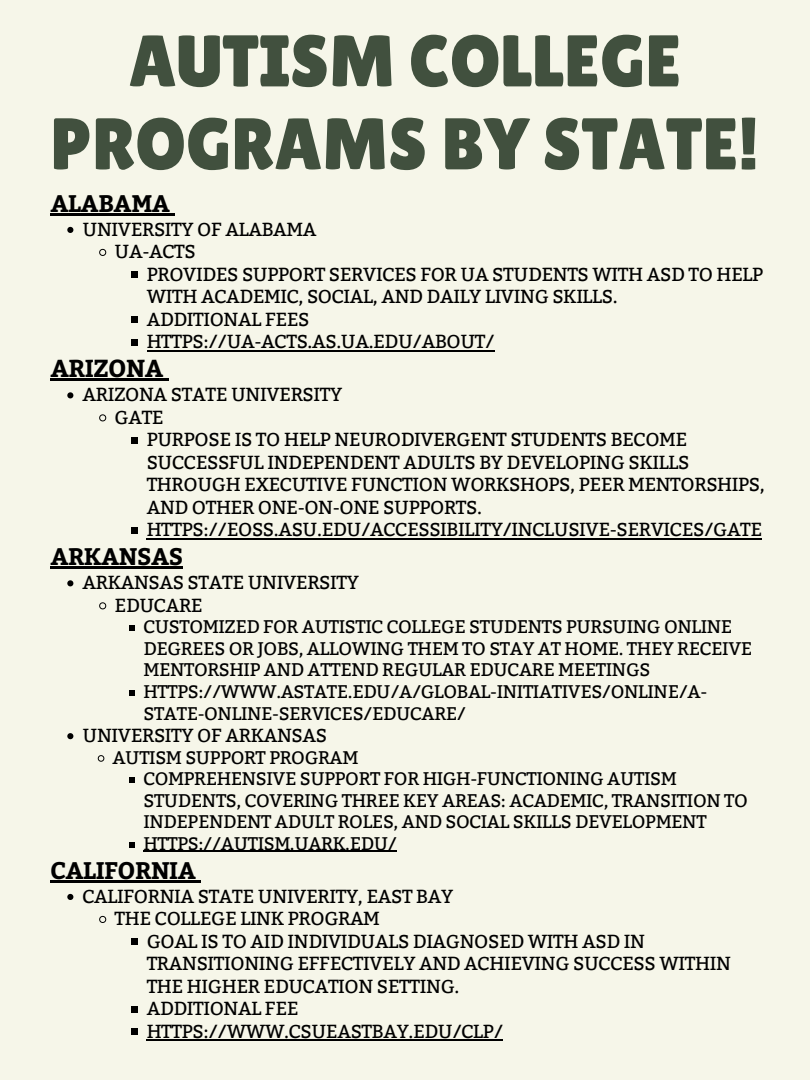
<style>
.page{position:relative;width:810px;height:1080px;background:#f6f6e9}
.page>*{position:absolute;margin:0;border:0;box-sizing:border-box;transform-origin:0 0}
.t1{font:72.94px/83px "Lilita One";color:#41503e;text-align:center}
.t2{font:700 24.5px "Bitter";letter-spacing:-.02em;color:#000}
.t3{font:700 23.94px "Bitter";letter-spacing:-.02em;color:#000}
.t4{font:18.88px/22.5px "Bitter";letter-spacing:-.02em;color:#000}
.t5{font:18.25px/21.6px "Bitter";letter-spacing:-.02em;color:#000}
</style>
<div class="page">
<hr style="left:50px;top:213px;width:120px;height:3px;background:#000">
<svg style="left:170px;top:213px;width:5px;height:3px"></svg>
<svg style="left:67px;top:227px;width:6px;height:6px"></svg>
<svg style="left:99px;top:249px;width:7px;height:7px"></svg>
<svg style="left:132px;top:272px;width:6px;height:6px"></svg>
<svg style="left:132px;top:317px;width:6px;height:6px"></svg>
<svg style="left:132px;top:339px;width:6px;height:6px"></svg>
<hr style="left:147px;top:350px;width:347px;height:2px;background:#000">
<hr style="left:50px;top:379px;width:113px;height:2px;background:#000">
<svg style="left:67px;top:392px;width:6px;height:6px"></svg>
<svg style="left:99px;top:414px;width:7px;height:7px"></svg>
<svg style="left:132px;top:437px;width:6px;height:6px"></svg>
<svg style="left:132px;top:527px;width:6px;height:6px"></svg>
<hr style="left:147px;top:538px;width:615px;height:2px;background:#000">
<hr style="left:50px;top:567px;width:133px;height:2px;background:#000">
<svg style="left:67px;top:580px;width:6px;height:6px"></svg>
<svg style="left:99px;top:602px;width:7px;height:7px"></svg>
<svg style="left:129px;top:625px;width:6px;height:6px"></svg>
<svg style="left:129px;top:690px;width:6px;height:6px"></svg>
<svg style="left:67px;top:733px;width:6px;height:6px"></svg>
<svg style="left:98px;top:755px;width:6px;height:7px"></svg>
<svg style="left:129px;top:777px;width:6px;height:6px"></svg>
<svg style="left:129px;top:842px;width:6px;height:6px"></svg>
<hr style="left:143px;top:851px;width:254px;height:1px;background:#000">
<hr style="left:50px;top:880px;width:146px;height:3px;background:#000">
<svg style="left:196px;top:880px;width:5px;height:3px"></svg>
<svg style="left:67px;top:894px;width:6px;height:6px"></svg>
<svg style="left:99px;top:916px;width:7px;height:7px"></svg>
<svg style="left:132px;top:939px;width:6px;height:6px"></svg>
<svg style="left:132px;top:1006px;width:6px;height:6px"></svg>
<svg style="left:132px;top:1029px;width:6px;height:6px"></svg>
<hr style="left:147px;top:1039px;width:356px;height:2px;background:#000">
<h1 class="t1" style="left:51px;top:19px;width:710px">AUTISM COLLEGE<br>PROGRAMS BY STATE!</h1>
<h2 class="t3" style="left:50px;top:186px;width:121px">ALABAMA</h2>
<p class="t4" style="left:83px;top:218px;width:235px">UNIVERSITY OF ALABAMA</p>
<p class="t4" style="left:115px;top:241px;width:83px">UA-ACTS</p>
<p class="t4" style="left:147px;top:263px;width:618px">PROVIDES SUPPORT SERVICES FOR UA STUDENTS WITH ASD TO HELP<br>WITH ACADEMIC, SOCIAL, AND DAILY LIVING SKILLS.</p>
<p class="t4" style="left:147px;top:308px;width:164px">ADDITIONAL FEES</p>
<p class="t4" style="left:147px;top:331px;width:350px">HTTPS://UA-ACTS.AS.UA.EDU/ABOUT/</p>
<h2 class="t2" style="left:50px;top:351px;width:115px">ARIZONA</h2>
<p class="t4" style="left:83px;top:384px;width:261px">ARIZONA STATE UNIVERSITY</p>
<p class="t4" style="left:115px;top:406px;width:51px">GATE</p>
<p class="t4" style="left:147px;top:429px;width:620px">PURPOSE IS TO HELP NEURODIVERGENT STUDENTS BECOME SUCCESSFUL INDEPENDENT ADULTS BY DEVELOPING SKILLS THROUGH EXECUTIVE FUNCTION WORKSHOPS, PEER MENTORSHIPS, AND OTHER ONE-ON-ONE SUPPORTS.</p>
<p class="t4" style="left:147px;top:519px;width:617px">HTTPS://EOSS.ASU.EDU/ACCESSIBILITY/INCLUSIVE-SERVICES/GATE</p>
<h2 class="t3" style="left:50px;top:539px;width:134px">ARKANSAS</h2>
<p class="t4" style="left:83px;top:572px;width:278px">ARKANSAS STATE UNIVERSITY</p>
<p class="t4" style="left:115px;top:594px;width:90px">EDUCARE</p>
<p class="t5" style="left:143px;top:616px;width:610px">CUSTOMIZED FOR AUTISTIC COLLEGE STUDENTS PURSUING ONLINE<br>DEGREES OR JOBS, ALLOWING THEM TO STAY AT HOME. THEY RECEIVE<br>MENTORSHIP AND ATTEND REGULAR EDUCARE MEETINGS</p>
<p class="t5" style="left:143px;top:681px;width:565px">HTTPS://WWW.ASTATE.EDU/A/GLOBAL-INITIATIVES/ONLINE/A-<br>STATE-ONLINE-SERVICES/EDUCARE/</p>
<p class="t4" style="left:83px;top:724px;width:246px">UNIVERSITY OF ARKANSAS</p>
<p class="t5" style="left:112px;top:747px;width:247px">AUTISM SUPPORT PROGRAM</p>
<p class="t5" style="left:143px;top:768px;width:606px">COMPREHENSIVE SUPPORT FOR HIGH-FUNCTIONING AUTISM<br>STUDENTS, COVERING THREE KEY AREAS: ACADEMIC, TRANSITION TO<br>INDEPENDENT ADULT ROLES, AND SOCIAL SKILLS DEVELOPMENT</p>
<p class="t5" style="left:143px;top:833px;width:255px">HTTPS://AUTISM.UARK.EDU/</p>
<h2 class="t3" style="left:50px;top:853px;width:147px">CALIFORNIA</h2>
<p class="t4" style="left:83px;top:885px;width:372px">CALIFORNIA STATE UNIVERITY, EAST BAY</p>
<p class="t4" style="left:115px;top:908px;width:267px">THE COLLEGE LINK PROGRAM</p>
<p class="t4" style="left:147px;top:930px;width:586px">GOAL IS TO AID INDIVIDUALS DIAGNOSED WITH ASD IN<br>TRANSITIONING EFFECTIVELY AND ACHIEVING SUCCESS WITHIN<br>THE HIGHER EDUCATION SETTING.</p>
<p class="t4" style="left:147px;top:998px;width:153px">ADDITIONAL FEE</p>
<p class="t4" style="left:147px;top:1020px;width:358px">HTTPS://WWW.CSUEASTBAY.EDU/CLP/</p>
</div>
